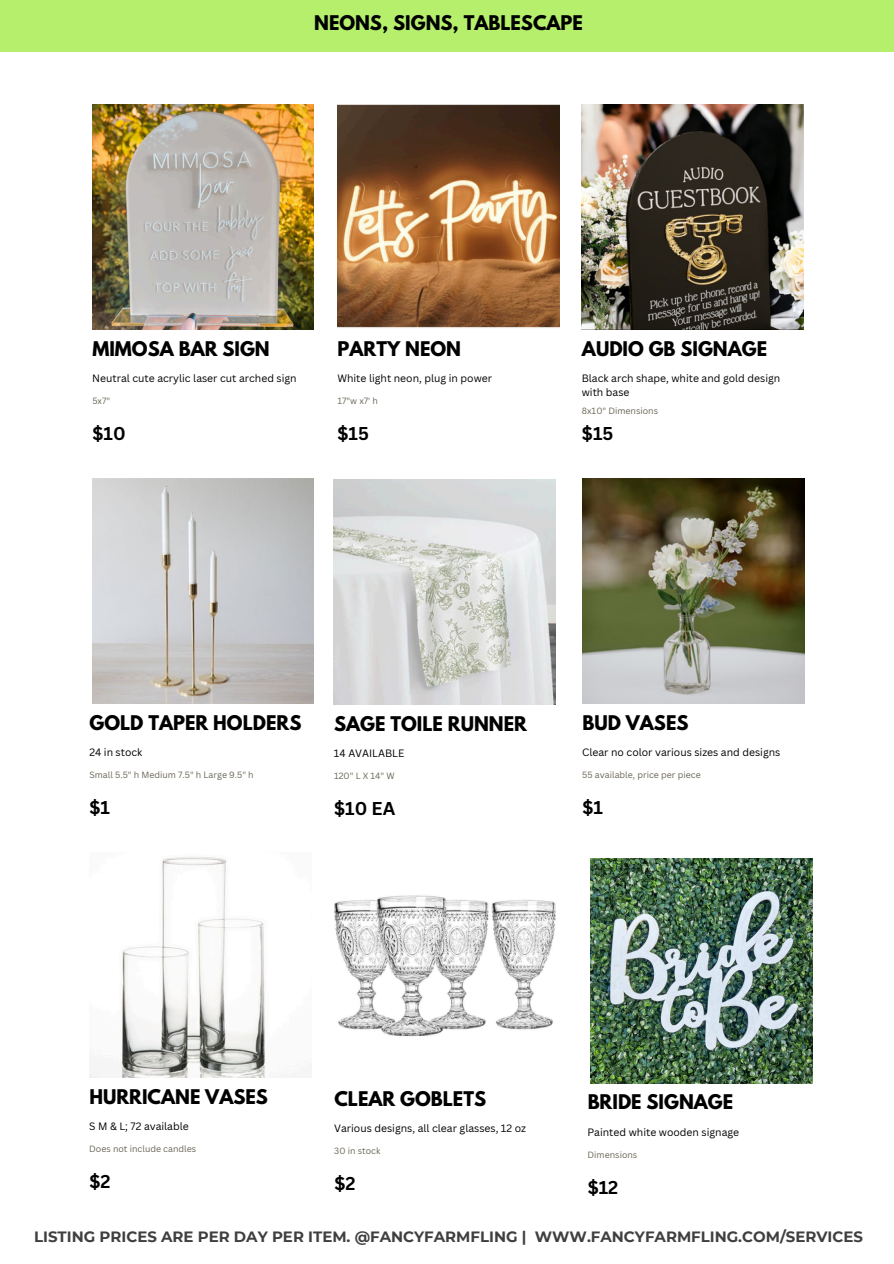
<style>
.page{position:relative;width:894px;height:1264px;background:#fff}
.page>*{position:absolute;margin:0;border:0;box-sizing:border-box;transform-origin:0 0}
.t1{font:700 18px "League Spartan";color:#000}
.t2{font:700 18px "Canva Sans";color:#000}
.t3{font:700 15px "Montserrat";color:#403f3f}
.t4{font:10.35px/13.8px "Canva Sans";color:#000}
.t5{font:8.85px "Canva Sans";color:#6b6657}
</style>
<div class="page">
<img style="left:334px;top:895px;width:221px;height:142px">
<img style="left:92px;top:478px;width:222px;height:225px">
<img style="left:337px;top:104px;width:222px;height:224px">
<div style="left:0;top:0;width:893px;height:51px;background:#b5ef6c"></div>
<img style="left:89px;top:857px;width:177px;height:220px">
<img style="left:92px;top:104px;width:222px;height:225px">
<img style="left:582px;top:478px;width:222px;height:225px">
<img style="left:581px;top:104px;width:222px;height:225px">
<img style="left:590px;top:858px;width:221px;height:225px">
<img style="left:334px;top:479px;width:221px;height:225px">
<p class="t1" style="left:314px;top:14px;width:270px">NEONS, SIGNS, TABLESCAPE</p>
<h4 class="t1" style="left:92px;top:339px;width:179px">MIMOSA BAR SIGN</h4>
<h6 class="t4" style="left:92px;top:371px;width:206px">Neutral cute acrylic laser cut arched sign</h6>
<h1 class="t5" style="left:92px;top:394px;width:19px">5x7"</h1>
<p class="t2" style="left:92px;top:421px;width:35px">$10</p>
<p class="t1" style="left:337px;top:339px;width:125px">PARTY NEON</p>
<p class="t4" style="left:337px;top:371px;width:156px">White light neon, plug in power</p>
<h5 class="t5" style="left:337px;top:394px;width:42px">17"w x7' h</h5>
<h2 class="t2" style="left:337px;top:421px;width:33px">$15</h2>
<h5 class="t1" style="left:581px;top:339px;width:187px">AUDIO GB SIGNAGE</h5>
<p class="t4" style="left:581px;top:371px;width:200px">Black arch shape, white and gold design with base</p>
<h2 class="t5" style="left:581px;top:404px;width:78px">8x10" Dimensions</h2>
<p class="t2" style="left:581px;top:421px;width:33px">$15</p>
<p class="t1" style="left:89px;top:713px;width:213px">GOLD TAPER HOLDERS</p>
<h1 class="t4" style="left:89px;top:745px;width:55px">24 in stock</h1>
<h5 class="t5" style="left:89px;top:768px;width:166px">Small 5.5" h Medium 7.5" h Large 9.5" h</h5>
<p class="t2" style="left:89px;top:795px;width:22px">$1</p>
<h5 class="t1" style="left:334px;top:714px;width:194px">SAGE TOILE RUNNER</h5>
<p class="t4" style="left:334px;top:746px;width:72px">14 AVAILABLE</p>
<h2 class="t5" style="left:334px;top:769px;width:62px">120" L X 14" W</h2>
<h3 class="t2" style="left:334px;top:796px;width:63px">$10 EA</h3>
<h5 class="t1" style="left:582px;top:713px;width:108px">BUD VASES</h5>
<p class="t4" style="left:582px;top:745px;width:200px">Clear no color various sizes and designs</p>
<h2 class="t5" style="left:582px;top:768px;width:120px">55 available, price per piece</h2>
<p class="t2" style="left:582px;top:795px;width:22px">$1</p>
<h1 class="t1" style="left:89px;top:1087px;width:180px">HURRICANE VASES</h1>
<h5 class="t4" style="left:89px;top:1119px;width:101px">S M &amp; L; 72 available</h5>
<p class="t5" style="left:89px;top:1142px;width:108px">Does not include candles</p>
<h2 class="t2" style="left:89px;top:1169px;width:23px">$2</h2>
<h5 class="t1" style="left:334px;top:1089px;width:153px">CLEAR GOBLETS</h5>
<h2 class="t4" style="left:334px;top:1121px;width:193px">Various designs, all clear glasses, 12 oz</h2>
<h1 class="t5" style="left:334px;top:1144px;width:48px">30 in stock</h1>
<p class="t2" style="left:334px;top:1170px;width:23px">$2</p>
<h5 class="t1" style="left:587px;top:1093px;width:147px">BRIDE SIGNAGE</h5>
<p class="t4" style="left:587px;top:1125px;width:153px">Painted white wooden signage</p>
<h2 class="t5" style="left:587px;top:1148px;width:51px">Dimensions</h2>
<p class="t2" style="left:587px;top:1174px;width:32px">$12</p>
<h2 class="t3" style="left:34px;top:1227px;width:830px">LISTING PRICES ARE PER DAY PER ITEM. @FANCYFARMFLING | WWW.FANCYFARMFLING.COM/SERVICES</h2>
</div>
